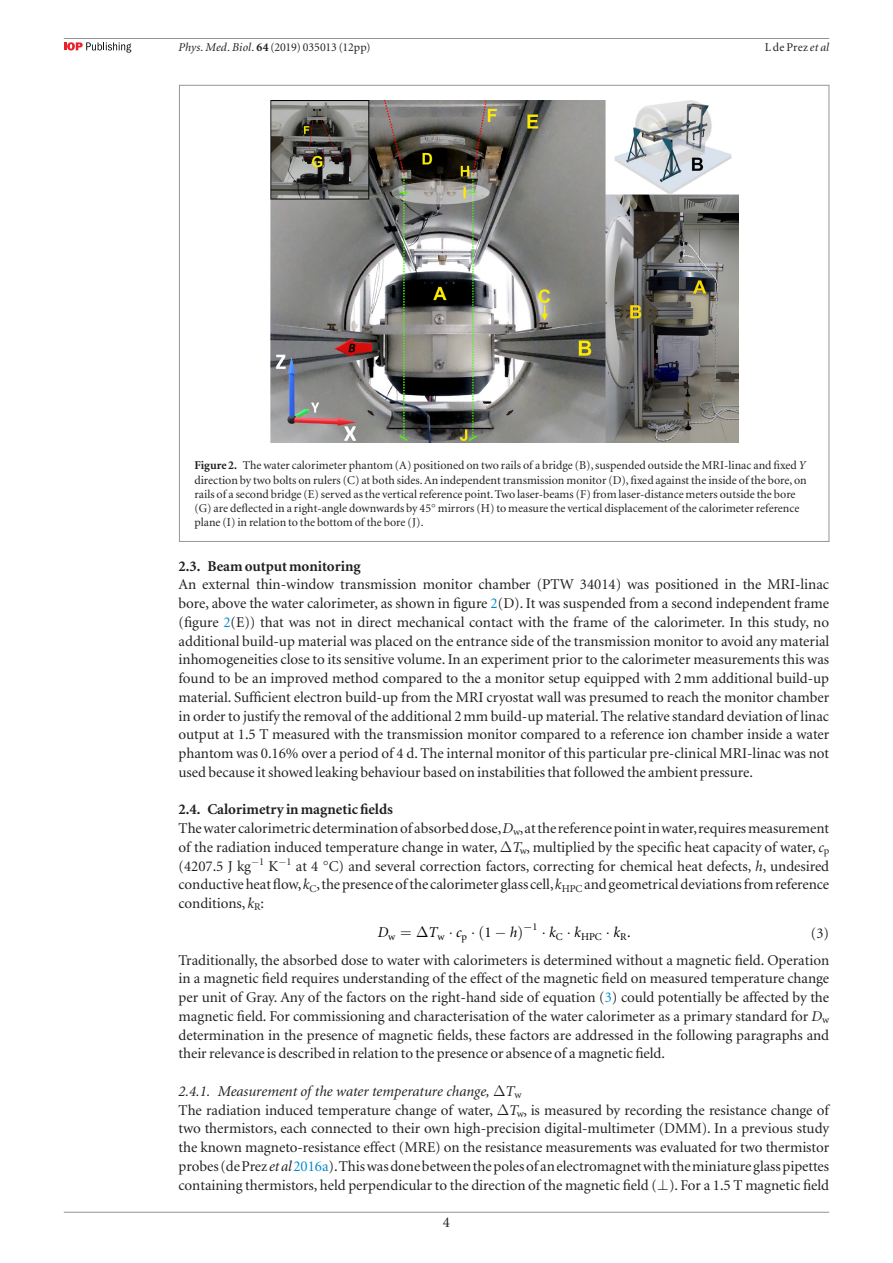
<style>
.page{position:relative;width:893px;height:1263px;background:#fff}
.page>*{position:absolute;margin:0;border:0;box-sizing:border-box;transform-origin:0 0}
.t1{font:15px/18.8px "Minion LT";letter-spacing:-.005em;color:#231f20;text-align:justify}
.t2{font:700 15px "Minion LT";letter-spacing:-.005em;color:#231f20}
.t3{font:italic 15px "Minion LT";color:#000}
.t4{font:12px/14.2px "Minion LT";color:#231f20}
.t5{font:10.5px "Minion LT";color:#000}
.t6{font:10.5px "CMSY7";color:#000}
.s1{font-style:italic}
.s2{font-weight:700}
.s3{font-family:"STIX General"}
.s4{color:#0089d0}
.s5{font-family:"CMR10";font-style:normal}
.s6{font-family:"CMSY10";font-style:normal}
.s7{font-style:normal}
.s8{font-family:"Minion LT"}
.s9{font-family:"CMSY10";color:#000}
</style>
<div class="page">
<hr style="left:64px;top:1212px;width:765px;height:1px;background:#939598">
<hr style="left:64px;top:38px;width:765px;height:1px;background:#939598">
<svg style="left:64px;top:42px;width:67px;height:11px"></svg>
<img style="left:270px;top:100px;width:468px;height:342px">
<p class="t4" style="left:179px;top:40px;width:193px"><span class="s1">Phys. Med. Biol.</span> <span class="s2">64</span> (2019) 035013 (12pp)</p>
<p class="t4" style="left:765px;top:40px;width:66px">L de Prez <span class="s1">et al</span></p>
<p class="t4" style="left:194px;top:459px;width:614px"><span class="s2">Figure 2.</span> The water calorimeter phantom (A) positioned on two rails of a bridge (B), suspended outside the MRI-linac and fixed <span class="s1">Y </span>direction by two bolts on rulers (C) at both sides. An independent transmission monitor (D), fixed against the inside of the bore, on rails of a second bridge (E) served as the vertical reference point. Two laser-beams (F) from laser-distance meters outside the bore (G) are deflected in a right-angle downwards by 45<span class="s3">°</span> mirrors (H) to measure the vertical displacement of the calorimeter reference plane (I) in relation to the bottom of the bore (J).</p>
<p class="t2" style="left:179px;top:558px;width:184px">2.3. Beam output monitoring</p>
<p class="t1" style="left:179px;top:576px;width:652px">An external thin-window transmission monitor chamber (PTW 34014) was positioned in the MRI-linac bore, above the water calorimeter, as shown in figure <span class="s4">2</span>(D). It was suspended from a second independent frame (figure <span class="s4">2</span>(E)) that was not in direct mechanical contact with the frame of the calorimeter. In this study, no additional build-up material was placed on the entrance side of the transmission monitor to avoid any material inhomogeneities close to its sensitive volume. In an experiment prior to the calorimeter measurements this was found to be an improved method compared to the a monitor setup equipped with 2mm additional build-up material. Sufficient electron build-up from the MRI cryostat wall was presumed to reach the monitor chamber in order to justify the removal of the additional 2mm build-up material. The relative standard deviation of linac output at 1.5 T measured with the transmission monitor compared to a reference ion chamber inside a water phantom was 0.16% over a period of 4 d. The internal monitor of this particular pre-clinical MRI-linac was not used because it showed leaking behaviour based on instabilities that followed the ambient pressure.</p>
<p class="t1" style="left:179px;top:801px;width:652px;text-align:left"><span class="s2">2.4. Calorimetry in magnetic fields<br></span>The water calorimetric determination of absorbed dose, <span class="s1">D</span><sub>w</sub>, at the reference point in water, requires measurement of the radiation induced temperature change in water, <span class="s1">T</span><sub>w</sub>, multiplied by the specific heat capacity of water, <span class="s1">c</span><sub>p </sub>(4207.5 J kg−<sup>1</sup> K−<sup>1</sup> at 4 <span class="s3">°</span>C) and several correction factors, correcting for chemical heat defects, <span class="s1">h</span>, undesired conductive heat flow, <span class="s1">k</span><sub>C</sub>, the presence of the calorimeter glass cell, <span class="s1">k</span><sub>HPC</sub> and geometrical deviations from reference conditions, <span class="s1">k</span><sub>R</sub>:</p>
<p class="t3" style="left:378px;top:925px;width:147px">D<sub>w</sub> <span class="s5">=∆</span>T<sub>w</sub> <span class="s6">·</span>c<sub>p</sub> <span class="s6">·</span><span class="s5">(</span><span class="s7">1</span><span class="s6">−</span>h<span class="s5">)</span></p>
<p class="t6" style="left:523px;top:920px;width:16px">−<span class="s8">1</span></p>
<p class="t5" style="left:542px;top:931px;width:91px"><sup>·</sup> <sup>k</sup>C <sup>·</sup> <sup>k</sup>HPC <sup>·</sup> <sup>k</sup>R<sup>.</sup></p>
<p class="t1" style="left:179px;top:920px;width:652px;line-height:26.7px;text-align:right">(3)<br>Traditionally, the absorbed dose to water with calorimeters is determined without a magnetic field. Operation</p>
<p class="t1" style="left:179px;top:970px;width:652px">in a magnetic field requires understanding of the effect of the magnetic field on measured temperature change per unit of Gray. Any of the factors on the right-hand side of equation (<span class="s4">3</span>) could potentially be affected by the magnetic field. For commissioning and characterisation of the water calorimeter as a primary standard for <span class="s1">D</span><sub>w </sub>determination in the presence of magnetic fields, these factors are addressed in the following paragraphs and their relevance is described in relation to the presence or absence of a magnetic field.</p>
<p class="t1" style="left:179px;top:1082px;width:652px;text-align:left"><span class="s1">2.4.1. Measurement of the water temperature change, T</span><sub>w<br></sub>The radiation induced temperature change of water, <span class="s1">T</span><sub>w</sub>, is measured by recording the resistance change of two thermistors, each connected to their own high-precision digital-multimeter (DMM). In a previous study the known magneto-resistance effect (MRE) on the resistance measurements was evaluated for two thermistor probes (de Prez <span class="s1">etal</span><span class="s4">2016a</span>). This was done between the poles of an electromagnet with the miniature glass pipettes containing thermistors, held perpendicular to the direction of the magnetic field (<span class="s9">⊥</span>). For a 1.5 T magnetic field</p>
<p class="t1" style="left:443px;top:1214px;width:9px">4</p>
</div>
